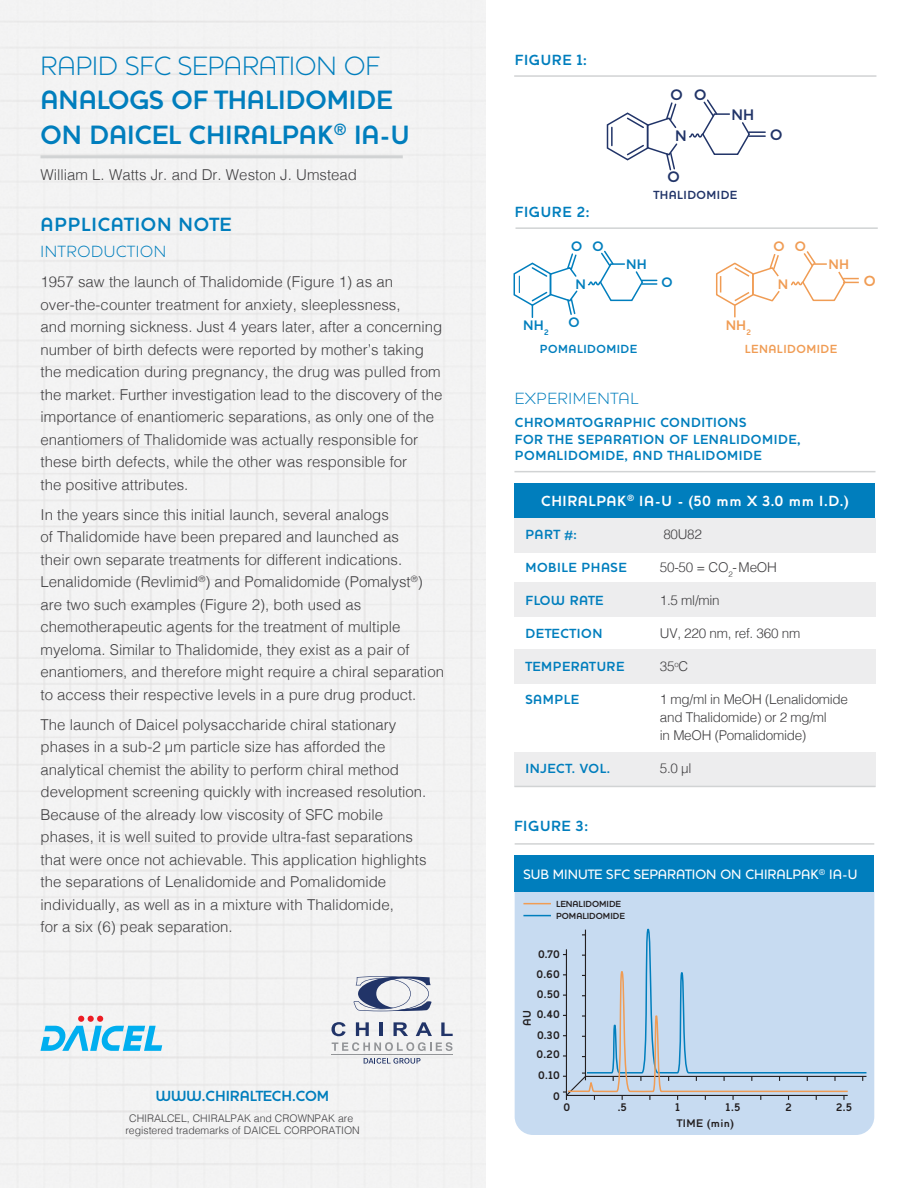
<style>
.page{position:relative;width:918px;height:1188px;background:#fff}
.page>*{position:absolute;margin:0;border:0;box-sizing:border-box;transform-origin:0 0}
.t1{font:700 27px/34.5px "Houschka";color:#007ebd}
.t2{font:300 27px "Houschka";color:#007ebd}
.t3{font:700 19.5px "Houschka";letter-spacing:.04em;color:#007ebd}
.t4{font:300 16.5px "Houschka";letter-spacing:.04em;color:#007ebd}
.t5{font:700 15.6px "Houschka";color:#213468}
.t6{font:300 15px/22.5px "Helvetica";color:#414042}
.t7{font:700 15px "Houschka";letter-spacing:.04em;color:#fff}
.t8{font:700 15px "Houschka";letter-spacing:.04em;color:#007ebd}
.t9{font:700 15px "Houschka";color:#007ebd}
.t10{font:700 15px "Houschka";color:#f09c54}
.t11{font:700 14.1px "Houschka";color:#007ebd}
.t12{font:700 14.1px "Houschka";color:#f09c54}
.t13{font:500 13.8px "Houschka";color:#fff}
.t14{font:700 13.5px/16.2px "Houschka";letter-spacing:.04em;color:#007ebd}
.t15{font:300 13.5px/18px "Helvetica";letter-spacing:-.02em;color:#414042}
.t16{font:700 12px "Houschka";letter-spacing:.04em;color:#007ebd}
.t17{font:700 12px "Houschka";letter-spacing:.04em;color:#f09c54}
.t18{font:700 12px "Houschka";letter-spacing:.04em;color:#213468}
.t19{font:700 11.25px "Houschka";letter-spacing:.04em;color:#231f20}
.t20{font:300 10.5px/12px "Helvetica";color:#414042;text-align:center}
.t21{font:700 9px/12px "Houschka";color:#231f20}
</style>
<div class="page">
<div style="left:515px;top:892px;width:359px;height:243px;background:#c7dbf1"></div>
<div style="left:515px;top:855px;width:359px;height:37px;background:#007ebd"></div>
<svg style="left:523px;top:903px;width:28px;height:1px"></svg>
<svg style="left:523px;top:915px;width:28px;height:1px"></svg>
<svg style="left:563px;top:928px;width:305px;height:172px;background:#c0d4e9"></svg>
<div style="left:0;top:0;width:485px;height:1188px;background:#f3f3f3"></div>
<svg style="left:40px;top:1016px;width:122px;height:35px"></svg>
<svg style="left:332px;top:1042px;width:121px;height:9px"></svg>
<svg style="left:331px;top:1022px;width:15px;height:14px"></svg>
<svg style="left:356px;top:1022px;width:13px;height:14px"></svg>
<hr style="left:380px;top:1022px;width:3px;height:14px;background:#213468">
<svg style="left:394px;top:1022px;width:14px;height:14px"></svg>
<svg style="left:416px;top:1022px;width:16px;height:14px"></svg>
<svg style="left:441px;top:1022px;width:12px;height:14px"></svg>
<svg style="left:354px;top:976px;width:78px;height:35px"></svg>
<hr style="left:331px;top:1054px;width:122px;height:1px;background:#939598">
<svg style="left:364px;top:1058px;width:57px;height:6px"></svg>
<div style="left:514px;top:483px;width:361px;height:36px;background:#007ebd"></div>
<div style="left:514px;top:519px;width:362px;height:34px;background:#ededee"></div>
<div style="left:514px;top:582px;width:362px;height:34px;background:#ededee"></div>
<div style="left:514px;top:649px;width:362px;height:35px;background:#ededee"></div>
<div style="left:514px;top:752px;width:362px;height:34px;background:#ededee"></div>
<hr style="left:514px;top:471px;width:362px;height:1px;background:#d1d3d4">
<hr style="left:514px;top:786px;width:362px;height:1px;background:#d1d3d4">
<hr style="left:514px;top:75px;width:362px;height:2px;background:#d1d3d4">
<hr style="left:40px;top:155px;width:363px;height:3px;background:#d1d3d4">
<svg style="left:606px;top:102px;width:72px;height:69px"></svg>
<svg style="left:689px;top:99px;width:76px;height:56px"></svg>
<hr style="left:515px;top:227px;width:363px;height:2px;background:#d1d3d4">
<svg style="left:791px;top:251px;width:68px;height:51px"></svg>
<svg style="left:716px;top:254px;width:64px;height:63px"></svg>
<svg style="left:587px;top:250px;width:70px;height:52px"></svg>
<svg style="left:513px;top:253px;width:65px;height:64px"></svg>
<hr style="left:515px;top:843px;width:359px;height:2px;background:#d1d3d4">
<hr style="left:566px;top:1095px;width:282px;height:1px;background:#231f20">
<h1 class="t2" style="left:40px;top:49px;width:341px">RAPID SFC SEPARATION OF</h1>
<h1 class="t1" style="left:40px;top:83px;width:371px">ANALOGS OF THALIDOMIDE<br>ON DAICEL CHIRALPAK<sup>®</sup> IA-U</h1>
<p class="t6" style="left:40px;top:163px;width:318px">William L. Watts Jr. and Dr. Weston J. Umstead</p>
<h2 class="t3" style="left:40px;top:213px;width:192px">APPLICATION NOTE</h2>
<p class="t4" style="left:40px;top:242px;width:127px">INTRODUCTION</p>
<p class="t6" style="left:40px;top:269px;width:403px">1957 saw the launch of Thalidomide (Figure 1) as an over-the-counter treatment for anxiety, sleeplessness,<br>and morning sickness. Just 4 years later, after a concerning number of birth defects were reported by mother’s taking the medication during pregnancy, the drug was pulled from the market. Further investigation lead to the discovery of the importance of enantiomeric separations, as only one of the enantiomers of Thalidomide was actually responsible for these birth defects, while the other was responsible for<br>the positive attributes.</p>
<p class="t6" style="left:40px;top:502px;width:405px">In the years since this initial launch, several analogs<br>of Thalidomide have been prepared and launched as<br>their own separate treatments for different indications.<br>Lenalidomide (Revlimid<sup>®</sup>) and Pomalidomide (Pomalyst<sup>®</sup>) are two such examples (Figure 2), both used as chemotherapeutic agents for the treatment of multiple myeloma. Similar to Thalidomide, they exist as a pair of enantiomers, and therefore might require a chiral separation to access their respective levels in a pure drug product.</p>
<p class="t6" style="left:41px;top:712px;width:388px">The launch of Daicel polysaccharide chiral stationary phases in a sub-2 µm particle size has afforded the analytical chemist the ability to perform chiral method development screening quickly with increased resolution.<br>Because of the already low viscosity of SFC mobile phases, it is well suited to provide ultra-fast separations that were once not achievable. This application highlights the separations of Lenalidomide and Pomalidomide individually, as well as in a mixture with Thalidomide,<br>for a six (6) peak separation.</p>
<p class="t9" style="left:156px;top:1087px;width:175px">WWW.CHIRALTECH.COM</p>
<p class="t20" style="left:125px;top:1112px;width:236px">CHIRALCEL, CHIRALPAK and CROWNPAK are registered trademarks of DAICEL CORPORATION</p>
<p class="t8" style="left:515px;top:51px;width:73px">FIGURE 1:</p>
<p class="t8" style="left:515px;top:203px;width:76px">FIGURE 2:</p>
<p class="t11" style="left:523px;top:317px;width:27px">NH<sub>2</sub></p>
<p class="t11" style="left:571px;top:238px;width:13px">O</p>
<p class="t11" style="left:576px;top:276px;width:12px">N</p>
<p class="t11" style="left:592px;top:238px;width:13px">O</p>
<p class="t11" style="left:569px;top:314px;width:13px">O</p>
<p class="t5" style="left:670px;top:86px;width:14px">O</p>
<p class="t5" style="left:675px;top:127px;width:13px">N</p>
<p class="t5" style="left:694px;top:86px;width:14px">O</p>
<p class="t5" style="left:668px;top:168px;width:14px">O</p>
<p class="t5" style="left:731px;top:105px;width:24px">NH</p>
<p class="t18" style="left:653px;top:188px;width:85px">THALIDOMIDE</p>
<p class="t11" style="left:626px;top:256px;width:22px">NH</p>
<p class="t11" style="left:661px;top:274px;width:13px">O</p>
<p class="t12" style="left:726px;top:317px;width:27px">NH<sub>2</sub></p>
<p class="t5" style="left:770px;top:125px;width:14px">O</p>
<p class="t12" style="left:774px;top:238px;width:13px">O</p>
<p class="t12" style="left:778px;top:276px;width:12px">N</p>
<p class="t12" style="left:795px;top:238px;width:13px">O</p>
<p class="t12" style="left:829px;top:256px;width:22px">NH</p>
<p class="t16" style="left:540px;top:342px;width:99px">POMALIDOMIDE</p>
<p class="t17" style="left:745px;top:342px;width:94px">LENALIDOMIDE</p>
<p class="t4" style="left:515px;top:388px;width:125px">EXPERIMENTAL</p>
<p class="t14" style="left:515px;top:415px;width:287px">CHROMATOGRAPHIC CONDITIONS<br>FOR THE SEPARATION OF LENALIDOMIDE,<br>POMALIDOMIDE, AND THALIDOMIDE</p>
<p class="t7" style="left:541px;top:492px;width:309px">CHIRALPAK<sup>®</sup> IA-U - (50 mm X 3.0 mm I.D.)</p>
<p class="t14" style="left:525px;top:527px;width:53px">PART #:</p>
<p class="t15" style="left:663px;top:525px;width:40px">80U82</p>
<p class="t14" style="left:525px;top:560px;width:103px">MOBILE PHASE</p>
<p class="t15" style="left:660px;top:558px;width:119px">50-50 = CO<sub>2</sub>-MeOH</p>
<p class="t14" style="left:525px;top:593px;width:80px">FLOW RATE</p>
<p class="t15" style="left:660px;top:591px;width:61px">1.5 ml/min</p>
<p class="t14" style="left:525px;top:626px;width:78px">DETECTION</p>
<p class="t15" style="left:660px;top:624px;width:142px">UV, 220 nm, ref. 360 nm</p>
<p class="t14" style="left:525px;top:659px;width:100px">TEMPERATURE</p>
<p class="t15" style="left:660px;top:657px;width:30px">35<sup>o</sup>C</p>
<p class="t14" style="left:525px;top:692px;width:55px">SAMPLE</p>
<p class="t15" style="left:660px;top:690px;width:190px">1 mg/ml in MeOH (Lenalidomide and Thalidomide) or 2 mg/ml<br>in MeOH (Pomalidomide)</p>
<p class="t14" style="left:525px;top:761px;width:86px">INJECT. VOL.</p>
<p class="t15" style="left:660px;top:759px;width:33px">5.0 µl</p>
<p class="t10" style="left:864px;top:272px;width:13px">O</p>
<p class="t8" style="left:514px;top:817px;width:75px">FIGURE 3:</p>
<p class="t13" style="left:523px;top:867px;width:336px">SUB MINUTE SFC SEPARATION ON CHIRALPAK<sup>®</sup> IA-U</p>
<p class="t21" style="left:556px;top:898px;width:70px">LENALIDOMIDE<br>POMALIDOMIDE</p>
<p class="t19" style="left:538px;top:948px;width:23px">0.70</p>
<p class="t19" style="left:537px;top:968px;width:25px">0.60</p>
<p class="t19" style="left:537px;top:987px;width:25px">0.50</p>
<p class="t19" style="left:537px;top:1008px;width:25px">0.40</p>
<p class="t19" style="left:520px;top:1026px;width:17px;rotate:-90deg">AU</p>
<p class="t19" style="left:537px;top:1028px;width:24px">0.30</p>
<p class="t19" style="left:537px;top:1047px;width:25px">0.20</p>
<p class="t19" style="left:538px;top:1069px;width:23px">0.10</p>
<p class="t19" style="left:553px;top:1089px;width:8px">0</p>
<p class="t19" style="left:563px;top:1101px;width:8px">0</p>
<p class="t19" style="left:618px;top:1101px;width:11px">.5</p>
<p class="t19" style="left:675px;top:1101px;width:6px">1</p>
<p class="t19" style="left:726px;top:1101px;width:16px">1.5</p>
<p class="t19" style="left:785px;top:1101px;width:8px">2</p>
<p class="t19" style="left:836px;top:1101px;width:17px">2.5</p>
<p class="t19" style="left:677px;top:1116px;width:59px">TIME (min)</p>
</div>
